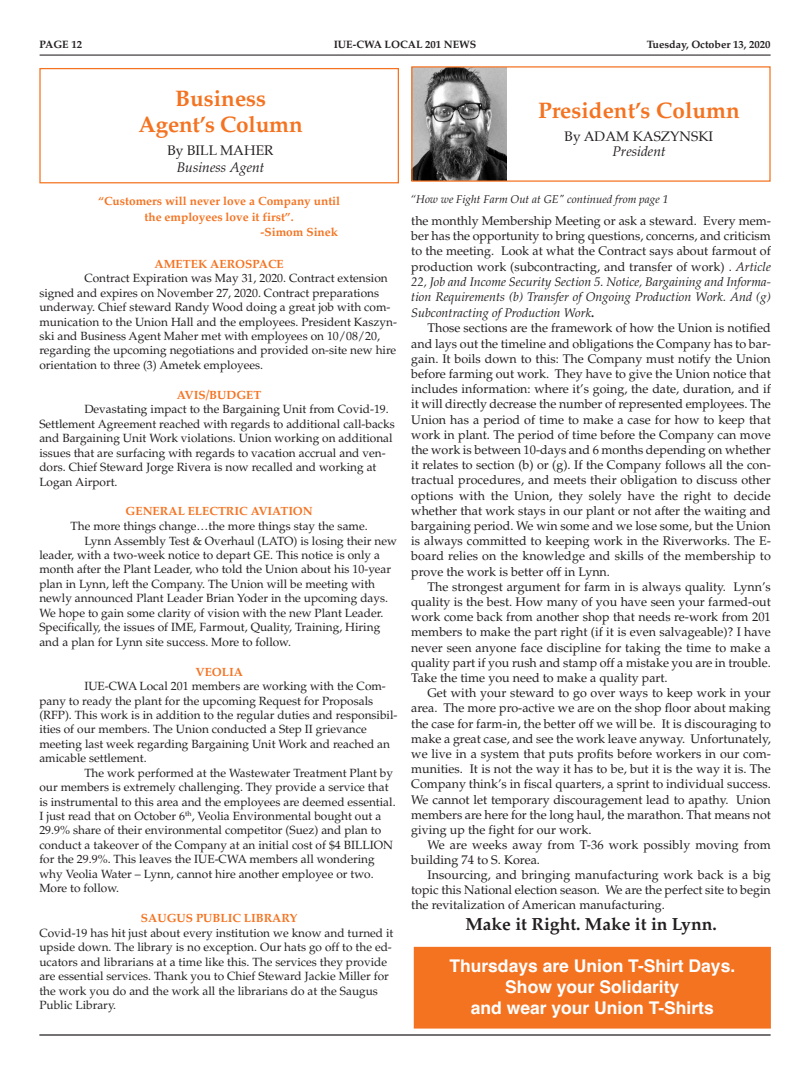
<style>
.page{position:relative;width:810px;height:1080px;background:#fff}
.page>*{position:absolute;margin:0;border:0;box-sizing:border-box;transform-origin:0 0}
.t1{font:700 22.5px/26.1px "Palatino";color:#f47321;text-align:center}
.t2{font:700 17.5px/21px "Helvetica";color:#fff;text-align:center}
.t3{font:700 17.5px "Palatino";color:#231f20}
.t4{font:13.88px "Palatino";color:#231f20}
.t5{font:italic 13.88px "Palatino";color:#231f20}
.t6{font:12.5px/15.1px "Palatino";color:#231f20;text-align:justify}
.t7{font:italic 12.5px "Palatino";color:#231f20}
.t8{font:11.88px/14.4px "Palatino";color:#231f20}
.t9{font:11.88px/14.4px "Palatino";color:#222}
.t10{font:700 11.88px/15.6px "Palatino";color:#f47321}
.t11{font:italic 11.25px "Palatino";color:#231f20}
.t12{font:700 10.75px "Palatino";color:#231f20}
.s1{font-style:italic}
.s2{font-weight:700;font-style:normal}
</style>
<div class="page">
<hr style="left:39px;top:1034px;width:732px;height:2px;background:#231f20">
<hr style="left:40px;top:55px;width:731px;height:1px;background:#231f20">
<div style="left:415px;top:948px;width:355px;height:79px;background:#f47321"></div>
<div style="left:414px;top:947px;width:357px;height:82px;border:1px solid #f47321"></div>
<div style="left:39px;top:68px;width:360px;height:115px;border:1px solid #f47321"></div>
<img style="left:413px;top:68px;width:93px;height:112px">
<p class="t12" style="left:39px;top:39px;width:44px">PAGE 12</p>
<p class="t12" style="left:334px;top:39px;width:144px">IUE-CWA LOCAL 201 NEWS</p>
<p class="t12" style="left:647px;top:39px;width:125px">Tuesday, October 13, 2020</p>
<h1 class="t1" style="left:138px;top:88px;width:166px">Business<br>Agent’s Column</h1>
<p class="t4" style="left:167px;top:143px;width:108px">By BILL MAHER</p>
<p class="t5" style="left:177px;top:162px;width:89px">Business Agent</p>
<h1 class="t1" style="left:538px;top:100px;width:203px">President’s Column</h1>
<p class="t4" style="left:565px;top:129px;width:150px">By ADAM KASZYNSKI</p>
<p class="t5" style="left:612px;top:146px;width:55px">President</p>
<p class="t10" style="left:98px;top:194px;width:244px">“Customers will never love a Company until</p>
<p class="t11" style="left:411px;top:194px;width:259px">“How we Fight Farm Out at GE" continued from page 1</p>
<p class="t10" style="left:261px;top:210px;width:79px;text-indent:-116px">the employees love it first”. -Simom Sinek</p>
<p class="t10" style="left:154px;top:257px;width:131px">AMETEK AEROSPACE</p>
<p class="t8" style="left:39px;top:272px;width:359px;text-indent:45px">Contract Expiration was May 31, 2020. Contract extension signed and expires on November 27, 2020. Contract preparations underway. Chief steward Randy Wood doing a great job with com&shy;munication to the Union Hall and the employees. President Kaszyn&shy;ski and Business Agent Maher met with employees on 10/08/20, regarding the upcoming negotiations and provided on-site new hire orientation to three (3) Ametek employees.</p>
<p class="t10" style="left:177px;top:388px;width:86px">AVIS/BUDGET</p>
<p class="t8" style="left:39px;top:404px;width:357px;text-indent:45px">Devastating impact to the Bargaining Unit from Covid-19.<br>Settlement Agreement reached with regards to additional call-backs and Bargaining Unit Work violations. Union working on additional issues that are surfacing with regards to vacation accrual and ven&shy;dors. Chief Steward Jorge Rivera is now recalled and working at Logan Airport.</p>
<p class="t10" style="left:126px;top:504px;width:189px">GENERAL ELECTRIC AVIATION</p>
<p class="t8" style="left:71px;top:520px;width:299px">The more things change…the more things stay the same.</p>
<p class="t8" style="left:84px;top:535px;width:314px">Lynn Assembly Test &amp; Overhaul (LATO) is losing their new</p>
<p class="t8" style="left:39px;top:549px;width:342px">leader, with a two-week notice to depart GE. This notice is only a</p>
<p class="t8" style="left:39px;top:564px;width:353px">month after the Plant Leader, who told the Union about his 10-year</p>
<p class="t8" style="left:39px;top:578px;width:337px">plan in Lynn, left the Company. The Union will be meeting with</p>
<p class="t8" style="left:39px;top:592px;width:350px">newly announced Plant Leader Brian Yoder in the upcoming days.</p>
<p class="t8" style="left:39px;top:607px;width:346px">We hope to gain some clarity of vision with the new Plant Leader.</p>
<p class="t8" style="left:39px;top:621px;width:342px">Specifically, the issues of IME, Farmout, Quality, Training, Hiring</p>
<p class="t8" style="left:39px;top:636px;width:253px">and a plan for Lynn site success. More to follow.</p>
<p class="t10" style="left:195px;top:664px;width:49px">VEOLIA</p>
<p class="t8" style="left:39px;top:680px;width:360px;text-indent:45px">IUE-CWA Local 201 members are working with the Com&shy;pany to ready the plant for the upcoming Request for Proposals (RFP). This work is in addition to the regular duties and responsibil&shy;ities of our members. The Union conducted a Step II grievance meeting last week regarding Bargaining Unit Work and reached an amicable settlement.</p>
<p class="t8" style="left:39px;top:767px;width:358px;text-indent:45px">The work performed at the Wastewater Treatment Plant by our members is extremely challenging. They provide a service that is instrumental to this area and the employees are deemed essential.<br>I just read that on October 6<sup>th</sup>, Veolia Environmental bought out a 29.9% share of their environmental competitor (Suez) and plan to conduct a takeover of the Company at an initial cost of $4 BILLION for the 29.9%. This leaves the IUE-CWA members all wondering why Veolia Water – Lynn, cannot hire another employee or two.<br>More to follow.</p>
<p class="t10" style="left:141px;top:911px;width:158px">SAUGUS PUBLIC LIBRARY</p>
<p class="t9" style="left:39px;top:927px;width:356px">Covid-19 has hit just about every institution we know and turned it upside down. The library is no exception. Our hats go off to the ed&shy;ucators and librarians at a time like this. The services they provide are essential services. Thank you to Chief Steward Jackie Miller for the work you do and the work all the librarians do at the Saugus Public Library.</p>
<p class="t6" style="left:411px;top:215px;width:361px">the monthly Membership Meeting or ask a steward. Every mem&shy;ber has the opportunity to bring questions, concerns, and criticism to the meeting. Look at what the Contract says about farmout of production work (subcontracting, and transfer of work) . <span class="s1">Article 22, Job and Income Security Section 5. Notice, Bargaining and Informa&shy;tion Requirements (b) Transfer of Ongoing Production Work. And (g)</span></p>
<p class="t7" style="left:411px;top:308px;width:185px">Subcontracting of Production Work<span class="s2">.</span></p>
<p class="t6" style="left:427px;top:322px;width:345px">Those sections are the framework of how the Union is notified</p>
<p class="t6" style="left:411px;top:337px;width:361px">and lays out the timeline and obligations the Company has to bar-</p>
<p class="t6" style="left:411px;top:353px;width:361px">gain. It boils down to this: The Company must notify the Union</p>
<p class="t6" style="left:411px;top:368px;width:361px">before farming out work. They have to give the Union notice that</p>
<p class="t6" style="left:411px;top:383px;width:361px">includes information: where it’s going, the date, duration, and if</p>
<p class="t6" style="left:411px;top:398px;width:361px">it will directly decrease the number of represented employees. The</p>
<p class="t6" style="left:411px;top:413px;width:361px">Union has a period of time to make a case for how to keep that</p>
<p class="t6" style="left:411px;top:428px;width:361px">work in plant. The period of time before the Company can move</p>
<p class="t6" style="left:411px;top:444px;width:361px">the work is between 10-days and 6 months depending on whether</p>
<p class="t6" style="left:411px;top:459px;width:361px">it relates to section (b) or (g). If the Company follows all the con-</p>
<p class="t6" style="left:411px;top:474px;width:361px">tractual procedures, and meets their obligation to discuss other</p>
<p class="t6" style="left:411px;top:489px;width:361px">options with the Union, they solely have the right to decide</p>
<p class="t6" style="left:411px;top:504px;width:361px">whether that work stays in our plant or not after the waiting and</p>
<p class="t6" style="left:411px;top:520px;width:361px">bargaining period. We win some and we lose some, but the Union</p>
<p class="t6" style="left:411px;top:535px;width:361px">is always committed to keeping work in the Riverworks. The E-</p>
<p class="t6" style="left:411px;top:550px;width:361px">board relies on the knowledge and skills of the membership to</p>
<p class="t6" style="left:411px;top:565px;width:200px">prove the work is better off in Lynn.</p>
<p class="t6" style="left:427px;top:580px;width:345px">The strongest argument for farm in is always quality. Lynn’s</p>
<p class="t6" style="left:411px;top:596px;width:361px">quality is the best. How many of you have seen your farmed-out</p>
<p class="t6" style="left:411px;top:611px;width:361px">work come back from another shop that needs re-work from 201</p>
<p class="t6" style="left:411px;top:626px;width:361px">members to make the part right (if it is even salvageable)? I have</p>
<p class="t6" style="left:411px;top:641px;width:361px">never seen anyone face discipline for taking the time to make a</p>
<p class="t6" style="left:411px;top:656px;width:361px">quality part if you rush and stamp off a mistake you are in trouble.</p>
<p class="t6" style="left:411px;top:672px;width:258px">Take the time you need to make a quality part.</p>
<p class="t6" style="left:427px;top:687px;width:345px">Get with your steward to go over ways to keep work in your</p>
<p class="t6" style="left:411px;top:702px;width:361px">area. The more pro-active we are on the shop floor about making</p>
<p class="t6" style="left:411px;top:717px;width:361px">the case for farm-in, the better off we will be. It is discouraging to</p>
<p class="t6" style="left:411px;top:732px;width:361px">make a great case, and see the work leave anyway. Unfortunately,</p>
<p class="t6" style="left:411px;top:748px;width:361px">we live in a system that puts profits before workers in our com-</p>
<p class="t6" style="left:411px;top:763px;width:361px">munities. It is not the way it has to be, but it is the way it is. The</p>
<p class="t6" style="left:411px;top:778px;width:361px">Company think’s in fiscal quarters, a sprint to individual success.</p>
<p class="t6" style="left:411px;top:793px;width:361px">We cannot let temporary discouragement lead to apathy. Union</p>
<p class="t6" style="left:411px;top:808px;width:361px">members are here for the long haul, the marathon. That means not</p>
<p class="t6" style="left:411px;top:824px;width:182px">giving up the fight for our work.</p>
<p class="t6" style="left:427px;top:839px;width:345px">We are weeks away from T-36 work possibly moving from</p>
<p class="t6" style="left:411px;top:854px;width:130px">building 74 to S. Korea.</p>
<p class="t6" style="left:427px;top:869px;width:345px">Insourcing, and bringing manufacturing work back is a big</p>
<p class="t6" style="left:411px;top:884px;width:361px">topic this National election season. We are the perfect site to begin</p>
<p class="t6" style="left:411px;top:899px;width:255px">the revitalization of American manufacturing.</p>
<h2 class="t3" style="left:465px;top:916px;width:253px">Make it Right. Make it in Lynn.</h2>
<h2 class="t2" style="left:449px;top:955px;width:287px">Thursdays are Union T-Shirt Days.<br>Show your Solidarity<br>and wear your Union T-Shirts</h2>
</div>
